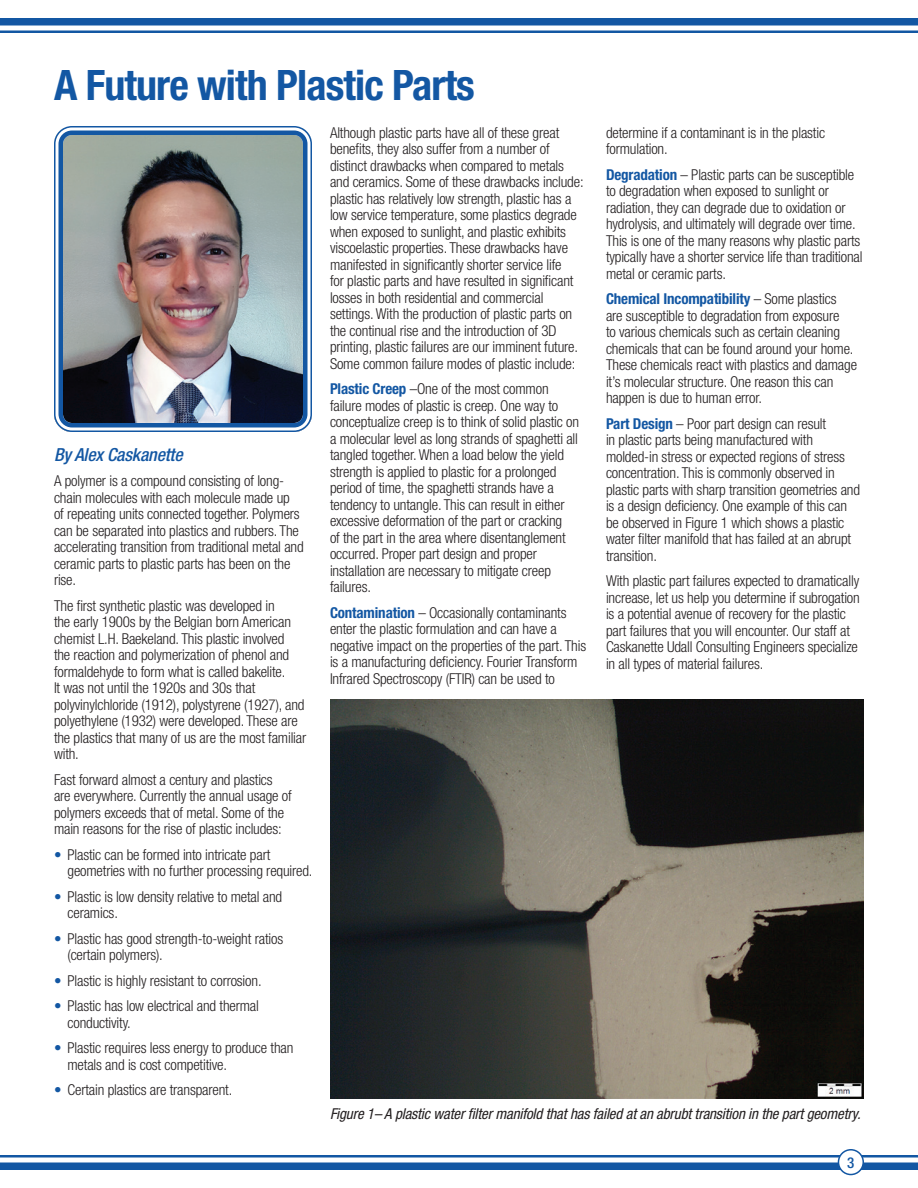
<style>
.page{position:relative;width:918px;height:1188px;background:#fff}
.page>*{position:absolute;margin:0;border:0;box-sizing:border-box;transform-origin:0 0}
.t1{font:700 condensed 42px "Helvetica Neue";letter-spacing:-.02em;color:#1357a3}
.t2{font:italic 500 condensed 18px "Helvetica Neue";letter-spacing:-.01em;color:#1357a3}
.t3{font:300 condensed 15px/16.5px "Helvetica Neue";letter-spacing:-.01em;color:#231f20}
.t4{font:italic condensed 15px "Helvetica Neue";letter-spacing:-.01em;color:#231f20}
.t5{font:500 condensed 15px "Helvetica Neue";color:#1357a3}
.s1{color:#1357a3}
.s2{font-weight:700;color:#1357a3}
</style>
<div class="page">
<img style="left:64px;top:136px;width:238px;height:286px">
<div style="left:54px;top:126px;width:258px;height:306px;border:9px solid #fff;border-radius:14px"></div>
<div style="left:54px;top:126px;width:258px;height:306px;border:2px solid #1357a3;border-radius:17px"></div>
<div style="left:58px;top:130px;width:250px;height:298px;border:4px solid #1357a3;border-radius:11px"></div>
<img style="left:330px;top:699px;width:534px;height:400px">
<hr style="left:0;top:1155px;width:918px;height:3px;background:#1357a3">
<div style="left:0;top:1162px;width:918px;height:8px;background:#1357a3"></div>
<div style="left:838px;top:1150px;width:25px;height:25px;background:#fff;border-radius:50%"></div>
<div style="left:838px;top:1149px;width:26px;height:26px;border:2px solid #1357a3;border-radius:50%"></div>
<hr style="left:0;top:30px;width:918px;height:3px;background:#1357a3">
<div style="left:0;top:18px;width:918px;height:8px;background:#1357a3"></div>
<h1 class="t1" style="left:54px;top:60px;width:422px">A Future with Plastic Parts</h1>
<p class="t2" style="left:54px;top:444px;width:130px">By Alex Caskanette</p>
<p class="t3" style="left:54px;top:473px;width:251px">A polymer is a compound consisting of long&shy;chain molecules with each molecule made up<br>of repeating units connected together. Polymers can be separated into plastics and rubbers. The accelerating transition from traditional metal and ceramic parts to plastic parts has been on the rise.</p>
<p class="t3" style="left:54px;top:597px;width:254px">The first synthetic plastic was developed in<br>the early 1900s by the Belgian born American chemist L.H. Baekeland. This plastic involved<br>the reaction and polymerization of phenol and formaldehyde to form what is called bakelite.<br>It was not until the 1920s and 30s that polyvinylchloride (1912), polystyrene (1927), and polyethylene (1932) were developed. These are the plastics that many of us are the most familiar with.</p>
<p class="t3" style="left:54px;top:771px;width:239px">Fast forward almost a century and plastics are everywhere. Currently the annual usage of polymers exceeds that of metal. Some of the main reasons for the rise of plastic includes:</p>
<p class="t3" style="left:68px;top:846px;width:247px;text-indent:-14px"><span class="s1">•</span> Plastic can be formed into intricate part geometries with no further processing required.</p>
<p class="t3" style="left:68px;top:888px;width:216px;text-indent:-14px"><span class="s1">•</span> Plastic is low density relative to metal and ceramics.</p>
<p class="t3" style="left:68px;top:930px;width:217px;text-indent:-14px"><span class="s1">•</span> Plastic has good strength-to-weight ratios (certain polymers).</p>
<p class="t3" style="left:54px;top:972px;width:209px"><span class="s1">•</span> Plastic is highly resistant to corrosion.</p>
<p class="t3" style="left:68px;top:998px;width:193px;text-indent:-14px"><span class="s1">•</span> Plastic has low electrical and thermal conductivity.</p>
<p class="t3" style="left:68px;top:1040px;width:227px;text-indent:-14px"><span class="s1">•</span> Plastic requires less energy to produce than metals and is cost competitive.</p>
<p class="t3" style="left:54px;top:1082px;width:180px"><span class="s1">•</span> Certain plastics are transparent.</p>
<p class="t3" style="left:330px;top:124px;width:255px">Although plastic parts have all of these great benefits, they also suffer from a number of distinct drawbacks when compared to metals and ceramics. Some of these drawbacks include: plastic has relatively low strength, plastic has a low service temperature, some plastics degrade when exposed to sunlight, and plastic exhibits viscoelastic properties. These drawbacks have manifested in significantly shorter service life<br>for plastic parts and have resulted in significant losses in both residential and commercial settings. With the production of plastic parts on the continual rise and the introduction of 3D printing, plastic failures are our imminent future.<br>Some common failure modes of plastic include:</p>
<p class="t3" style="left:330px;top:381px;width:251px"><span class="s2">Plastic Creep</span> –One of the most common failure modes of plastic is creep. One way to conceptualize creep is to think of solid plastic on a molecular level as long strands of spaghetti all tangled together. When a load below the yield strength is applied to plastic for a prolonged period of time, the spaghetti strands have a tendency to untangle. This can result in either excessive deformation of the part or cracking<br>of the part in the area where disentanglement occurred. Proper part design and proper installation are necessary to mitigate creep failures.</p>
<p class="t3" style="left:330px;top:604px;width:258px"><span class="s2">Contamination</span> – Occasionally contaminants enter the plastic formulation and can have a negative impact on the properties of the part. This is a manufacturing deficiency. Fourier Transform Infrared Spectroscopy (FTIR) can be used to</p>
<p class="t3" style="left:606px;top:124px;width:221px">determine if a contaminant is in the plastic formulation.</p>
<p class="t3" style="left:606px;top:166px;width:258px"><span class="s2">Degradation</span> – Plastic parts can be susceptible to degradation when exposed to sunlight or radiation, they can degrade due to oxidation or hydrolysis, and ultimately will degrade over time.<br>This is one of the many reasons why plastic parts typically have a shorter service life than traditional metal or ceramic parts.</p>
<p class="t3" style="left:606px;top:291px;width:253px"><span class="s2">Chemical Incompatibility</span> – Some plastics<br>are susceptible to degradation from exposure<br>to various chemicals such as certain cleaning chemicals that can be found around your home.<br>These chemicals react with plastics and damage it’s molecular structure. One reason this can happen is due to human error.</p>
<p class="t3" style="left:606px;top:415px;width:256px"><span class="s2">Part Design</span> – Poor part design can result<br>in plastic parts being manufactured with molded-in stress or expected regions of stress concentration. This is commonly observed in plastic parts with sharp transition geometries and is a design deficiency. One example of this can be observed in Figure 1 which shows a plastic water filter manifold that has failed at an abrupt transition.</p>
<p class="t3" style="left:606px;top:573px;width:255px">With plastic part failures expected to dramatically increase, let us help you determine if subrogation is a potential avenue of recovery for the plastic part failures that you will encounter. Our staff at Caskanette Udall Consulting Engineers specialize in all types of material failures.</p>
<p class="t4" style="left:330px;top:1105px;width:532px">Figure 1– A plastic water filter manifold that has failed at an abrubt transition in the part geometry.</p>
<p class="t5" style="left:847px;top:1154px;width:9px">3</p>
</div>
